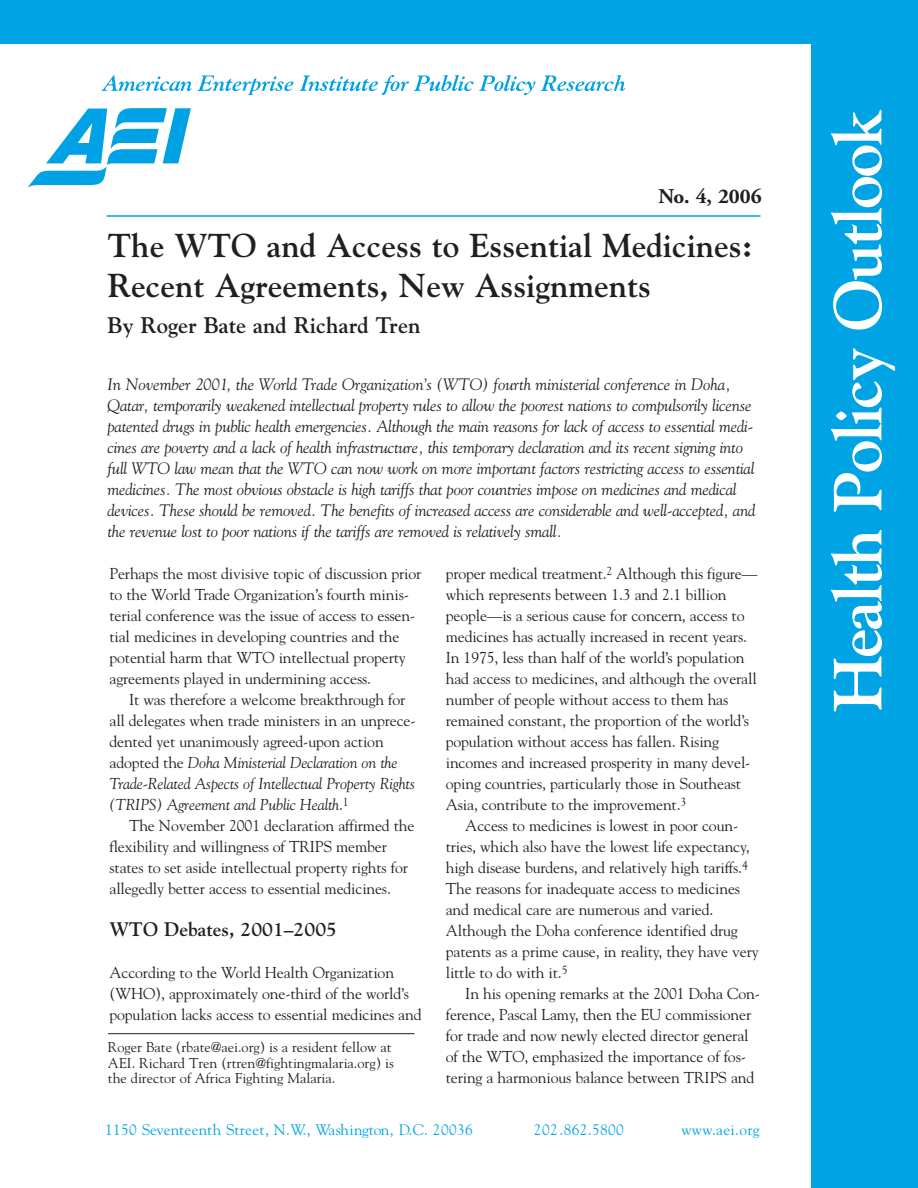
<style>
.page{position:relative;width:918px;height:1188px;background:#fff}
.page>*{position:absolute;margin:0;border:0;box-sizing:border-box;transform-origin:0 0}
.t1{font:700 67.5px "Goudy";letter-spacing:-.035em;color:#fff}
.t2{font:700 33px/39.6px "Goudy";color:#231f20}
.t3{font:700 22.5px "Goudy";color:#231f20}
.t4{font:700 21px "Adobe Garamond";color:#231f20}
.t5{font:700 19.5px "Goudy";color:#231f20}
.t6{font:italic 16.5px/21px "Goudy";letter-spacing:-.01em;color:#231f20}
.t7{font:15.75px/21px "Goudy";letter-spacing:-.01em;color:#231f20}
.t8{font:15.3px "Goudy";letter-spacing:.025em;color:#00a4e4}
.t9{font:14.25px/15.8px "Goudy";color:#231f20}
.s1{font-style:italic}
</style>
<div class="page">
<svg style="left:28px;top:108px;width:163px;height:80px"></svg>
<svg style="left:102px;top:75px;width:192px;height:20px"></svg>
<svg style="left:300px;top:75px;width:325px;height:20px"></svg>
<div style="left:812px;top:44px;width:106px;height:1144px;background:#00a4e4"></div>
<div style="left:0;top:0;width:918px;height:43px;background:#00a4e4"></div>
<hr style="left:106px;top:215px;width:654px;height:2px;background:#00a4e4">
<hr style="left:108px;top:1033px;width:306px;height:1px;background:#231f20">
<h3 class="t4" style="left:658px;top:188px;width:105px">No. 4, 2006</h3>
<h2 class="t2" style="left:108px;top:229px;width:647px">The WTO and Access to Essential Medicines:<br>Recent Agreements, New Assignments</h2>
<h3 class="t3" style="left:108px;top:316px;width:315px">By Roger Bate and Richard Tren</h3>
<p class="t6" style="left:108px;top:375px;width:650px">In November 2001, the World Trade Organization’s (WTO) fourth ministerial conference in Doha, Qatar, temporarily weakened intellectual property rules to allow the poorest nations to compulsorily license patented drugs in public health emergencies. Although the main reasons for lack of access to essential medi&shy;cines are poverty and a lack of health infrastructure, this temporary declaration and its recent signing into full WTO law mean that the WTO can now work on more important factors restricting access to essential medicines. The most obvious obstacle is high tariffs that poor countries impose on medicines and medical devices. These should be removed. The benefits of increased access are considerable and well-accepted, and the revenue lost to poor nations if the tariffs are removed is relatively small.</p>
<p class="t7" style="left:110px;top:564px;width:313px">Perhaps the most divisive topic of discussion prior to the World Trade Organization’s fourth minis&shy;terial conference was the issue of access to essen&shy;tial medicines in developing countries and the potential harm that WTO intellectual property agreements played in undermining access.</p>
<p class="t7" style="left:110px;top:690px;width:308px;text-indent:20px">It was therefore a welcome breakthrough for all delegates when trade ministers in an unprece&shy;dented yet unanimously agreed-upon action adopted the <span class="s1">Doha Ministerial Declaration on the Trade-Related Aspects of Intellectual Property Rights (TRIPS) Agreement and Public Health</span>.<sup>1</sup></p>
<p class="t7" style="left:109px;top:816px;width:306px;text-indent:20px">The November 2001 declaration affirmed the flexibility and willingness of TRIPS member states to set aside intellectual property rights for allegedly better access to essential medicines.</p>
<p class="t5" style="left:110px;top:921px;width:229px">WTO Debates, 2001–2005</p>
<p class="t7" style="left:110px;top:963px;width:314px">According to the World Health Organization (WHO), approximately one-third of the world’s population lacks access to essential medicines and</p>
<p class="t9" style="left:108px;top:1040px;width:287px">Roger Bate (rbate@aei.org) is a resident fellow at<br>AEI. Richard Tren (rtren@fightingmalaria.org) is the director of Africa Fighting Malaria.</p>
<p class="t7" style="left:446px;top:564px;width:313px">proper medical treatment.<sup>2</sup> Although this figure— which represents between 1.3 and 2.1 billion people—is a serious cause for concern, access to medicines has actually increased in recent years.<br>In 1975, less than half of the world’s population had access to medicines, and although the overall number of people without access to them has remained constant, the proportion of the world’s population without access has fallen. Rising incomes and increased prosperity in many devel&shy;oping countries, particularly those in Southeast Asia, contribute to the improvement.<sup>3</sup></p>
<p class="t7" style="left:446px;top:816px;width:315px;text-indent:20px">Access to medicines is lowest in poor coun&shy;tries, which also have the lowest life expectancy, high disease burdens, and relatively high tariffs.<sup>4<br></sup>The reasons for inadequate access to medicines and medical care are numerous and varied.<br>Although the Doha conference identified drug patents as a prime cause, in reality, they have very little to do with it.<sup>5</sup></p>
<p class="t7" style="left:446px;top:984px;width:316px;text-indent:20px">In his opening remarks at the 2001 Doha Con&shy;ference, Pascal Lamy, then the EU commissioner for trade and now newly elected director general of the WTO, emphasized the importance of fos&shy;tering a harmonious balance between TRIPS and</p>
<p class="t8" style="left:105px;top:1124px;width:369px">1150 Seventeenth Street, N.W., Washington, D.C. 20036</p>
<p class="t8" style="left:534px;top:1124px;width:91px">202.862.5800</p>
<p class="t8" style="left:681px;top:1124px;width:80px">www.aei.org</p>
<h1 class="t1" style="left:831px;top:712px;width:605px;rotate:-90deg">Health Policy Outlook</h1>
</div>
